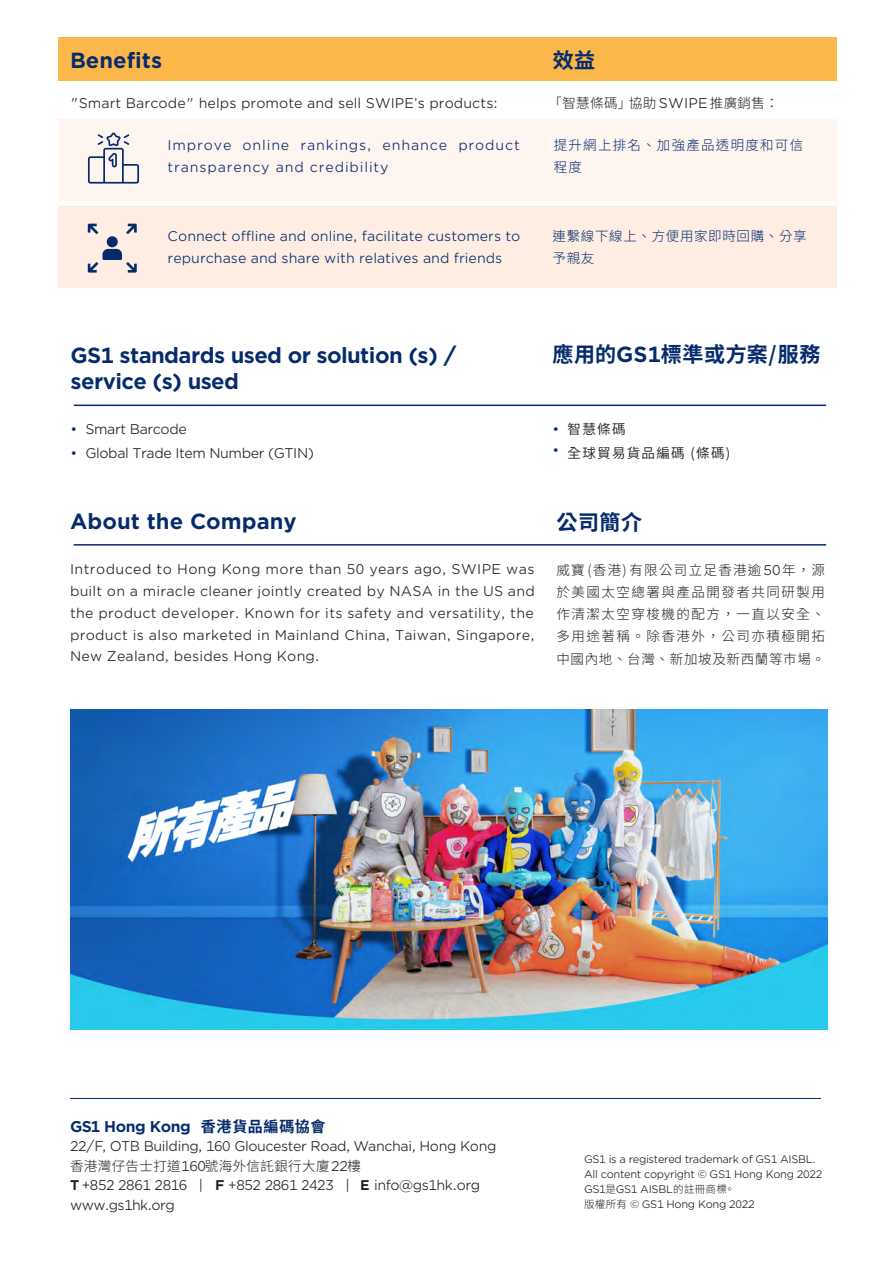
<style>
.page{position:relative;width:893px;height:1263px;background:#fff}
.page>*{position:absolute;margin:0;border:0;box-sizing:border-box;transform-origin:0 0}
.t1{font:700 21px/25.2px "Gotham Office";letter-spacing:-.03em;color:#052b6c}
.t2{font:700 21px "Source Han Sans TW";letter-spacing:.03em;color:#052b6c}
.t3{font:700 21px "Gotham Office";color:#052b6c}
.t4{font:700 15px "Gotham Office";letter-spacing:-.025em;color:#052b6c}
.t5{font:13.5px/21.8px "Gotham Office";letter-spacing:-.03em;color:#231f20}
.t6{font:300 13.5px/22px "Source Han Sans TW";letter-spacing:.11em;color:#231f20;text-align:justify}
.t7{font:13.5px/22px "Gotham Office";color:#052b6c}
.t8{font:13.5px/22.5px "Gotham Office";letter-spacing:.06em;color:#052b6c}
.t9{font:13.5px "Gotham Office";letter-spacing:.005em;color:#231f20}
.t10{font:300 13.5px/22px "Source Han Sans TW";letter-spacing:.05em;color:#052b6c}
.t11{font:300 13.5px/22px "Source Han Sans TW";letter-spacing:.09em;color:#052b6c}
.t12{font:300 13.5px "Source Han Sans TW";letter-spacing:.025em;color:#231f20}
.t13{font:13.5px "Source Han Sans TW";letter-spacing:.1em;color:#231f20}
.t14{font:10.5px/15px "Gotham Office";letter-spacing:-.03em;color:#231f20}
.s1{font-family:"Gotham Office";font-weight:400}
.s2{font-family:"Gotham Office"}
.s3{font-family:"Source Han Sans TW"}
.s4{font-family:"Source Han Sans TW";font-weight:300}
.s5{font-weight:700}
</style>
<div class="page">
<div style="left:58px;top:119px;width:778px;height:82px;background:#fef5f0"></div>
<div style="left:58px;top:207px;width:778px;height:81px;background:#fdede3"></div>
<div style="left:58px;top:38px;width:778px;height:43px;background:#fcb74a"></div>
<hr style="left:70px;top:1098px;width:751px;height:1px;background:#052b6c">
<hr style="left:74px;top:405px;width:752px;height:1px;background:#052b6c">
<hr style="left:74px;top:544px;width:752px;height:2px;background:#052b6c">
<img style="left:71px;top:709px;width:756px;height:320px">
<svg style="left:88px;top:132px;width:51px;height:52px"></svg>
<svg style="left:88px;top:224px;width:49px;height:49px"></svg>
<p class="t1" style="left:70px;top:47px;width:94px">Benefits</p>
<p class="t9" style="left:70px;top:94px;width:429px">"Smart Barcode" helps promote and sell SWIPE’s products:</p>
<p class="t2" style="left:553px;top:48px;width:44px">效益</p>
<p class="t12" style="left:549px;top:95px;width:232px">「智慧條碼」協助 <span class="s1">SWIPE</span>推廣銷售：</p>
<p class="t8" style="left:168px;top:133px;width:354px">Improve online rankings, enhance product transparency and credibility</p>
<p class="t11" style="left:554px;top:135px;width:251px">提升網上排名、加強產品透明度和可信程度</p>
<p class="t7" style="left:168px;top:224px;width:354px">Connect offline and online, facilitate customers to repurchase and share with relatives and friends</p>
<p class="t10" style="left:553px;top:225px;width:256px">連繫線下線上、方便用家即時回購、分享予親友</p>
<p class="t2" style="left:553px;top:342px;width:269px">應用的<span class="s2">GS1</span>標準或方案/服務</p>
<p class="t1" style="left:71px;top:343px;width:388px">GS1 standards used or solution (s) / service (s) used</p>
<p class="t5" style="left:85px;top:418px;width:103px">Smart Barcode</p>
<p class="t7" style="left:71px;top:441px;width:8px">•</p>
<p class="t13" style="left:553px;top:445px;width:179px"><sup>•</sup> 全球貿易貨品編碼 (條碼)</p>
<p class="t13" style="left:567px;top:422px;width:59px">智慧條碼</p>
<p class="t7" style="left:71px;top:417px;width:8px">•</p>
<p class="t7" style="left:553px;top:418px;width:8px">•</p>
<p class="t5" style="left:85px;top:442px;width:230px">Global Trade Item Number (GTIN)</p>
<p class="t3" style="left:70px;top:507px;width:228px">About the Company</p>
<p class="t5" style="left:70px;top:558px;width:466px;text-align:justify">Introduced to Hong Kong more than 50 years ago, SWIPE was built on a miracle cleaner jointly created by NASA in the US and the product developer. Known for its safety and versatility, the product is also marketed in Mainland China, Taiwan, Singapore, New Zealand, besides Hong Kong.</p>
<p class="t2" style="left:556px;top:511px;width:87px">公司簡介</p>
<p class="t6" style="left:556px;top:560px;width:270px">威寶(香港)有限公司立足香港逾<span class="s1">50</span>年，源於美國太空總署與產品開發者共同研製用作清潔太空穿梭機的配方，一直以安全、多用途著稱。除香港外，公司亦積極開拓中國內地、台灣、新加坡及新西蘭等巿場。</p>
<p class="t4" style="left:70px;top:1116px;width:257px">GS1 Hong Kong <span class="s3">香港貨品編碼協會</span></p>
<p class="t5" style="left:70px;top:1136px;width:428px;line-height:19.5px">22/F, OTB Building, 160 Gloucester Road, Wanchai, Hong Kong<span class="s4">香港灣仔告士打道</span>160<span class="s4">號海外信託銀行大廈</span>22<span class="s4">樓<br></span><span class="s5">T</span> +852 2861 2816 | <span class="s5">F</span> +852 2861 2423 | <span class="s5">E</span> info@gs1hk.org www.gs1hk.org</p>
<p class="t14" style="left:584px;top:1151px;width:240px">GS1 is a registered trademark of GS1 AISBL.<br>All content copyright © GS1 Hong Kong 2022<br>GS1<span class="s4">是</span>GS1 AISBL<span class="s4">的註冊商標。<br>版權所有</span> © GS1 Hong Kong 2022</p>
</div>
